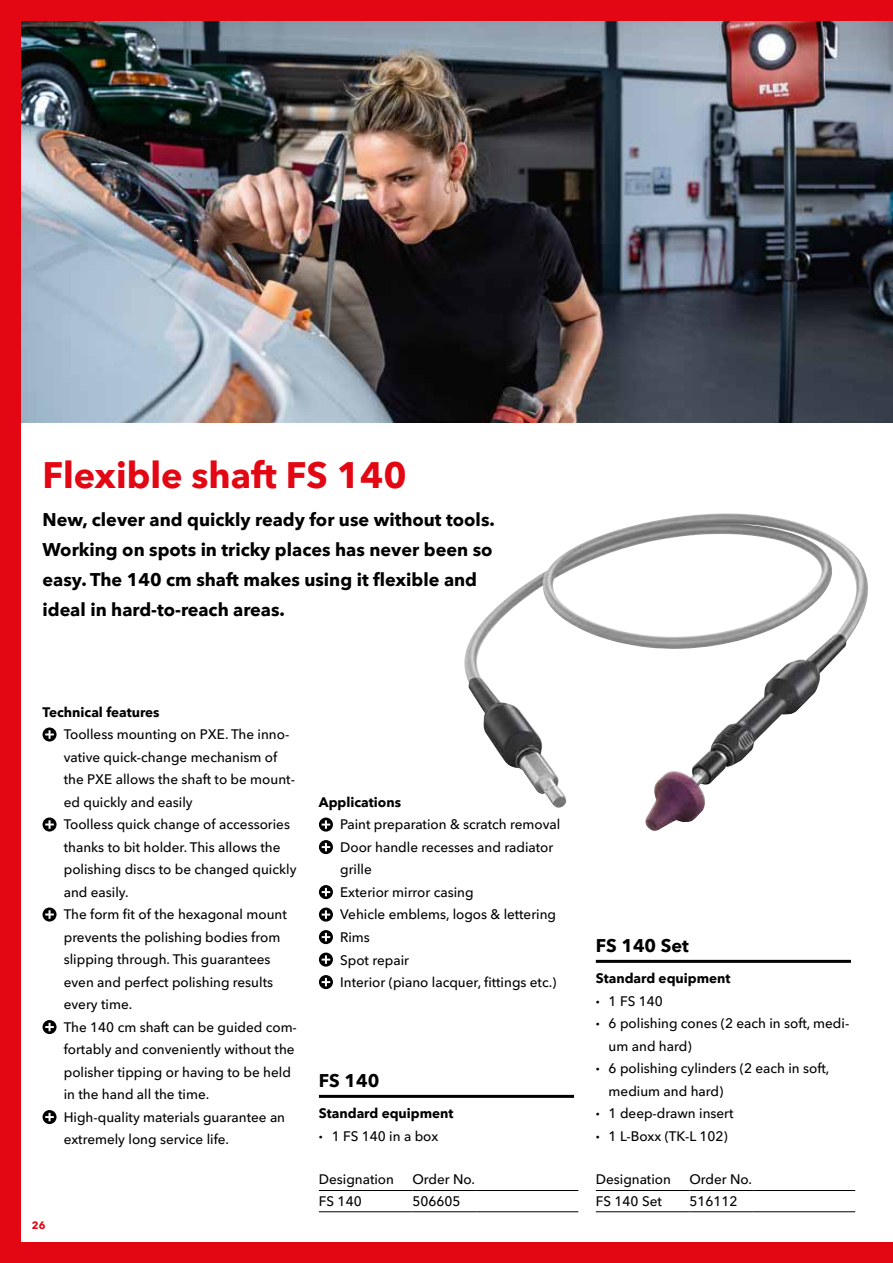
<style>
.page{position:relative;width:893px;height:1263px;background:#e30613}
.page>*{position:absolute;margin:0;border:0;box-sizing:border-box;transform-origin:0 0}
.t1{font:700 36px "Avenir Next W1 G";color:#e30613}
.t2{font:700 18px/30px "Avenir Next W1 G";color:#000}
.t3{font:500 13.5px/22.5px "Avenir Next W1 G";color:#000}
.t4{font:700 13.5px/22.5px "Avenir Next W1 G";color:#000}
.t5{font:700 10.5px "Avenir Next W1 G";color:#e30613}
.s1{font-weight:500}
.s2{font-weight:700}
</style>
<div class="page">
<div style="left:21px;top:21px;width:872px;height:1221px;background:#fff"></div>
<img style="left:21px;top:21px;width:872px;height:401px">
<svg style="left:43px;top:727px;width:14px;height:14px"></svg>
<svg style="left:43px;top:817px;width:14px;height:14px"></svg>
<svg style="left:43px;top:907px;width:14px;height:14px"></svg>
<svg style="left:43px;top:1020px;width:14px;height:14px"></svg>
<svg style="left:43px;top:1110px;width:14px;height:14px"></svg>
<svg style="left:319px;top:817px;width:14px;height:15px"></svg>
<svg style="left:319px;top:840px;width:14px;height:14px"></svg>
<svg style="left:319px;top:885px;width:14px;height:14px"></svg>
<svg style="left:319px;top:907px;width:14px;height:15px"></svg>
<svg style="left:319px;top:930px;width:14px;height:14px"></svg>
<svg style="left:319px;top:952px;width:14px;height:15px"></svg>
<svg style="left:319px;top:975px;width:14px;height:14px"></svg>
<hr style="left:319px;top:1095px;width:255px;height:3px;background:#000">
<hr style="left:319px;top:1190px;width:93px;height:1px;background:#000">
<hr style="left:412px;top:1190px;width:64px;height:1px;background:#000">
<hr style="left:476px;top:1190px;width:102px;height:1px;background:#000">
<hr style="left:319px;top:1211px;width:93px;height:1px;background:#000">
<hr style="left:412px;top:1211px;width:64px;height:1px;background:#000">
<hr style="left:476px;top:1211px;width:102px;height:1px;background:#000">
<hr style="left:596px;top:960px;width:255px;height:3px;background:#000">
<hr style="left:596px;top:1190px;width:93px;height:1px;background:#000">
<hr style="left:689px;top:1190px;width:64px;height:1px;background:#000">
<hr style="left:753px;top:1190px;width:102px;height:1px;background:#000">
<hr style="left:596px;top:1211px;width:93px;height:1px;background:#000">
<hr style="left:689px;top:1211px;width:64px;height:1px;background:#000">
<hr style="left:753px;top:1211px;width:102px;height:1px;background:#000">
<img style="left:464px;top:513px;width:392px;height:295px">
<h1 class="t1" style="left:43px;top:447px;width:366px">Flexible shaft FS 140</h1>
<h2 class="t2" style="left:43px;top:504px;width:454px">New, clever and quickly ready for use without tools.<br>Working on spots in tricky places has never been so easy. The 140 cm shaft makes using it flexible and ideal in hard-to-reach areas.</h2>
<p class="t4" style="left:43px;top:700px;width:119px">Technical features</p>
<p class="t3" style="left:64px;top:722px;width:235px">Toolless mounting on PXE. The inno&shy;vative quick-change mechanism of the PXE allows the shaft to be mount&shy;ed quickly and easily<br>Toolless quick change of accessories thanks to bit holder. This allows the polishing discs to be changed quickly and easily.<br>The form fit of the hexagonal mount prevents the polishing bodies from slipping through. This guarantees even and perfect polishing results every time.<br>The 140 cm shaft can be guided com&shy;fortably and conveniently without the polisher tipping or having to be held in the hand all the time.<br>High-quality materials guarantee an extremely long service life.</p>
<p class="t5" style="left:32px;top:1217px;width:15px">26</p>
<p class="t4" style="left:319px;top:790px;width:84px">Applications</p>
<p class="t3" style="left:340px;top:812px;width:222px">Paint preparation &amp; scratch removal<br>Door handle recesses and radiator grille<br>Exterior mirror casing<br>Vehicle emblems, logos &amp; lettering<br>Rims<br>Spot repair<br>Interior (piano lacquer, fittings etc.)</p>
<h2 class="t2" style="left:319px;top:1064px;width:62px">FS 140</h2>
<p class="t4" style="left:319px;top:1101px;width:136px">Standard equipment · <span class="s1">1 FS 140 in a box</span></p>
<p class="t3" style="left:319px;top:1166px;width:77px">Designation</p>
<p class="t3" style="left:412px;top:1166px;width:64px">Order No.</p>
<p class="t3" style="left:319px;top:1189px;width:44px">FS 140</p>
<p class="t3" style="left:412px;top:1189px;width:50px">506605</p>
<h2 class="t2" style="left:596px;top:929px;width:94px">FS 140 Set</h2>
<p class="t4" style="left:596px;top:966px;width:136px">Standard equipment</p>
<p class="t3" style="left:596px;top:988px;width:68px"><span class="s2">·</span> 1 FS 140</p>
<p class="t3" style="left:596px;top:1011px;width:255px"><span class="s2">·</span> 6 polishing cones (2 each in soft, medi-</p>
<p class="t3" style="left:609px;top:1033px;width:84px">um and hard)</p>
<p class="t3" style="left:596px;top:1056px;width:235px"><span class="s2">·</span> 6 polishing cylinders (2 each in soft,</p>
<p class="t3" style="left:609px;top:1078px;width:116px">medium and hard)</p>
<p class="t3" style="left:596px;top:1101px;width:139px"><span class="s2">·</span> 1 deep-drawn insert</p>
<p class="t3" style="left:596px;top:1123px;width:133px"><span class="s2">·</span> 1 L-Boxx (TK-L 102)</p>
<p class="t3" style="left:596px;top:1166px;width:77px">Designation</p>
<p class="t3" style="left:689px;top:1166px;width:64px">Order No.</p>
<p class="t3" style="left:596px;top:1189px;width:68px">FS 140 Set</p>
<p class="t3" style="left:689px;top:1189px;width:50px">516112</p>
</div>
